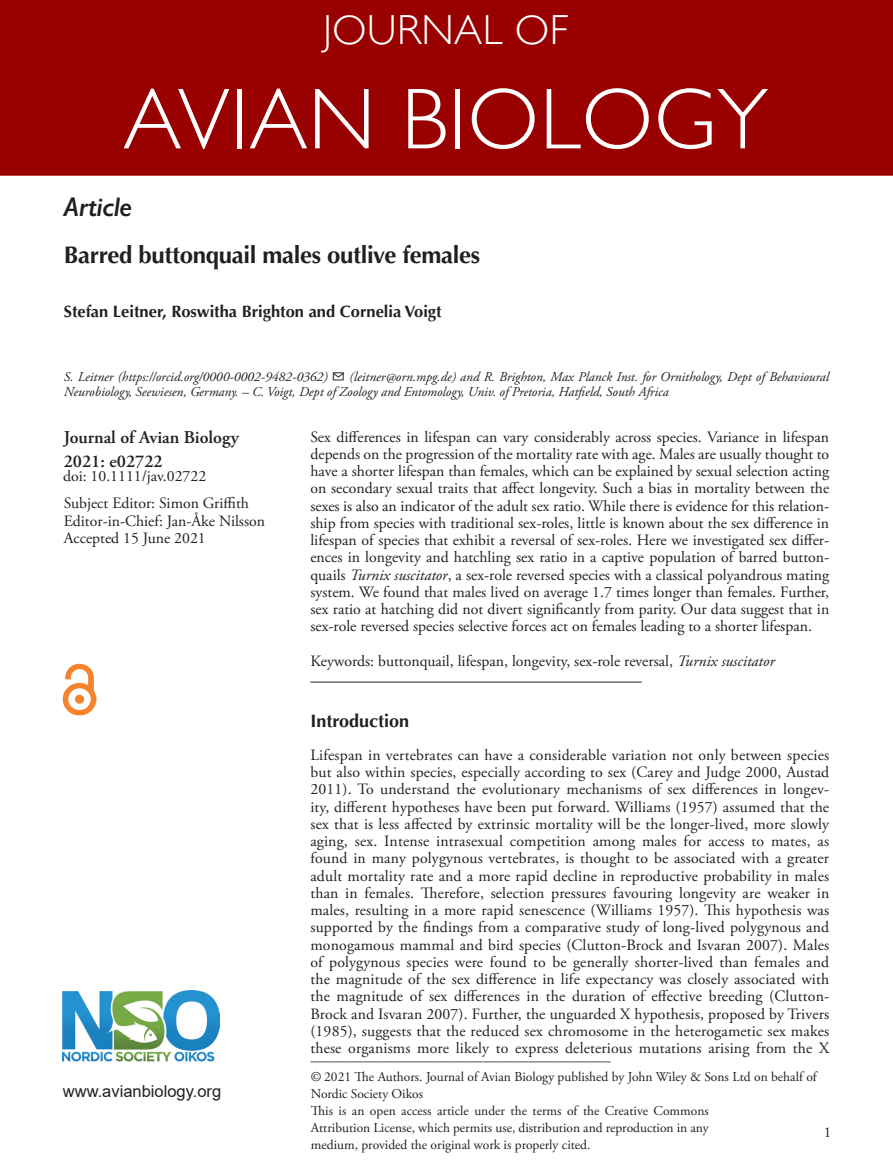
<style>
.page{position:relative;width:893px;height:1174px;background:#fff}
.page>*{position:absolute;margin:0;border:0;box-sizing:border-box;transform-origin:0 0}
.JAB_Title{font:300 87px "Gill Sans";letter-spacing:.01em;color:#fff}
.JAB_Title-2{font:300 42px "Gill Sans";letter-spacing:.01em;color:#fff}
.AT_TYPE{font:italic 600 27px "Gill Sans";letter-spacing:-.015em;color:#231f20}
.CT{font:700 24px "Optima LT Std";letter-spacing:-.015em;color:#231f20}
.Corres{font:600 18px "Adobe Garamond Pro";color:#231f20}
.H1_Rule{font:700 18px "Optima LT Std";color:#231f20}
.AU{font:700 16.5px "Optima LT Std";color:#231f20}
.t1{font:16.5px "Arial";color:#231f20}
.TXT_Open{font:15.75px/17.2px "Adobe Garamond Pro";color:#231f20;text-align:justify}
.ABS_TXT{font:15.75px/17.2px "Adobe Garamond Pro";color:#231f20;text-align:justify}
.Keywords{font:15.75px "Adobe Garamond Pro";color:#231f20}
.Doi_No{font:15.75px "Adobe Garamond Pro";color:#231f20}
.t2{font:15px "Adobe Garamond Pro";color:#231f20}
.FM_Note{font:13.5px/16.8px "Adobe Garamond Pro";color:#231f20}
.Address{font:italic 13.5px/15px "Adobe Garamond Pro";color:#231f20}
.s1{font-style:italic}
</style>
<div class="page">
<img style="left:63px;top:990px;width:156px;height:72px">
<img style="left:63px;top:663px;width:34px;height:53px">
<div style="left:0;top:0;width:893px;height:176px;background:#900"></div>
<hr style="left:310px;top:681px;width:332px;height:1px;background:#231f20">
<p class="JAB_Title-2" style="left:323px;top:-3px;width:247px">JOURNAL OF</p>
<p class="JAB_Title" style="left:123px;top:51px;width:646px">AVIAN BIOLOGY</p>
<p class="AT_TYPE" style="left:64px;top:191px;width:70px">Article</p>
<p class="CT" style="left:64px;top:241px;width:418px">Barred buttonquail males outlive females</p>
<p class="AU" style="left:64px;top:302px;width:379px">Stefan Leitner, Roswitha Brighton and Cornelia Voigt</p>
<p class="Address" style="left:64px;top:370px;width:767px">S. Leitner (https://orcid.org/0000-0002-9482-0362) ✉ (leitner@orn.mpg.de) and R. Brighton, Max Planck Inst. for Ornithology, Dept of Behavioural<br>Neurobiology, Seewiesen, Germany. – C. Voigt, Dept of Zoology and Entomology, Univ. of Pretoria, Hatfield, South Africa</p>
<p class="Corres" style="left:64px;top:427px;width:177px">Journal of Avian Biology</p>
<p class="Corres" style="left:64px;top:451px;width:100px">2021: e02722</p>
<p class="Corres" style="left:64px;top:449px;width:84px">: 1–5, 2021</p>
<p class="Doi_No" style="left:63px;top:467px;width:145px">doi: 10.1111/jav.02722</p>
<p class="TXT_Open" style="left:64px;top:495px;width:187px">Subject Editor: Simon Griffith</p>
<p class="TXT_Open" style="left:64px;top:512px;width:203px">Editor-in-Chief: Jan-Åke Nilsson</p>
<p class="TXT_Open" style="left:64px;top:530px;width:144px">Accepted 15 June 2021</p>
<p class="t1" style="left:63px;top:1079px;width:160px">www.avianbiology.org</p>
<p class="ABS_TXT" style="left:310px;top:428px;width:520px">Sex differences in lifespan can vary considerably across species. Variance in lifespan depends on the progression of the mortality rate with age. Males are usually thought to have a shorter lifespan than females, which can be explained by sexual selection acting on secondary sexual traits that affect longevity. Such a bias in mortality between the sexes is also an indicator of the adult sex ratio. While there is evidence for this relation&shy;ship from species with traditional sex-roles, little is known about the sex difference in lifespan of species that exhibit a reversal of sex-roles. Here we investigated sex differ&shy;ences in longevity and hatchling sex ratio in a captive population of barred button&shy;quails <span class="s1">Turnix suscitator</span>, a sex-role reversed species with a classical polyandrous mating system. We found that males lived on average 1.7 times longer than females. Further, sex ratio at hatching did not divert significantly from parity. Our data suggest that in sex-role reversed species selective forces act on females leading to a shorter lifespan.</p>
<p class="Keywords" style="left:310px;top:651px;width:466px">Keywords: buttonquail, lifespan, longevity, sex-role reversal, <span class="s1">Turnix suscitator</span></p>
<p class="H1_Rule" style="left:310px;top:711px;width:100px">Introduction</p>
<p class="TXT_Open" style="left:310px;top:746px;width:520px">Lifespan in vertebrates can have a considerable variation not only between species but also within species, especially according to sex (Carey and Judge 2000, Austad 2011). To understand the evolutionary mechanisms of sex differences in longev&shy;ity, different hypotheses have been put forward. Williams (1957) assumed that the sex that is less affected by extrinsic mortality will be the longer-lived, more slowly aging, sex. Intense intrasexual competition among males for access to mates, as found in many polygynous vertebrates, is thought to be associated with a greater adult mortality rate and a more rapid decline in reproductive probability in males than in females. Therefore, selection pressures favouring longevity are weaker in males, resulting in a more rapid senescence (Williams 1957). This hypothesis was supported by the findings from a comparative study of long-lived polygynous and monogamous mammal and bird species (Clutton-Brock and Isvaran 2007). Males of polygynous species were found to be generally shorter-lived than females and the magnitude of the sex difference in life expectancy was closely associated with the magnitude of sex differences in the duration of effective breeding (Clutton-Brock and Isvaran 2007). Further, the unguarded X hypothesis, proposed by Trivers (1985), suggests that the reduced sex chromosome in the heterogametic sex makes these organisms more likely to express deleterious mutations arising from the X</p>
<p class="t2" style="left:311px;top:1051px;width:301px">––––––––––––––––––––––––––––––––––––––––</p>
<p class="FM_Note" style="left:311px;top:1069px;width:507px">© 2021 The Authors. Journal of Avian Biology published by John Wiley &amp; Sons Ltd on behalf of<br>Nordic Society Oikos</p>
<p class="FM_Note" style="left:311px;top:1103px;width:399px;text-align:justify">This is an open access article under the terms of the Creative Commons Attribution License, which permits use, distribution and reproduction in any medium, provided the original work is properly cited.</p>
<p class="t2" style="left:824px;top:1123px;width:9px">1</p>
</div>
